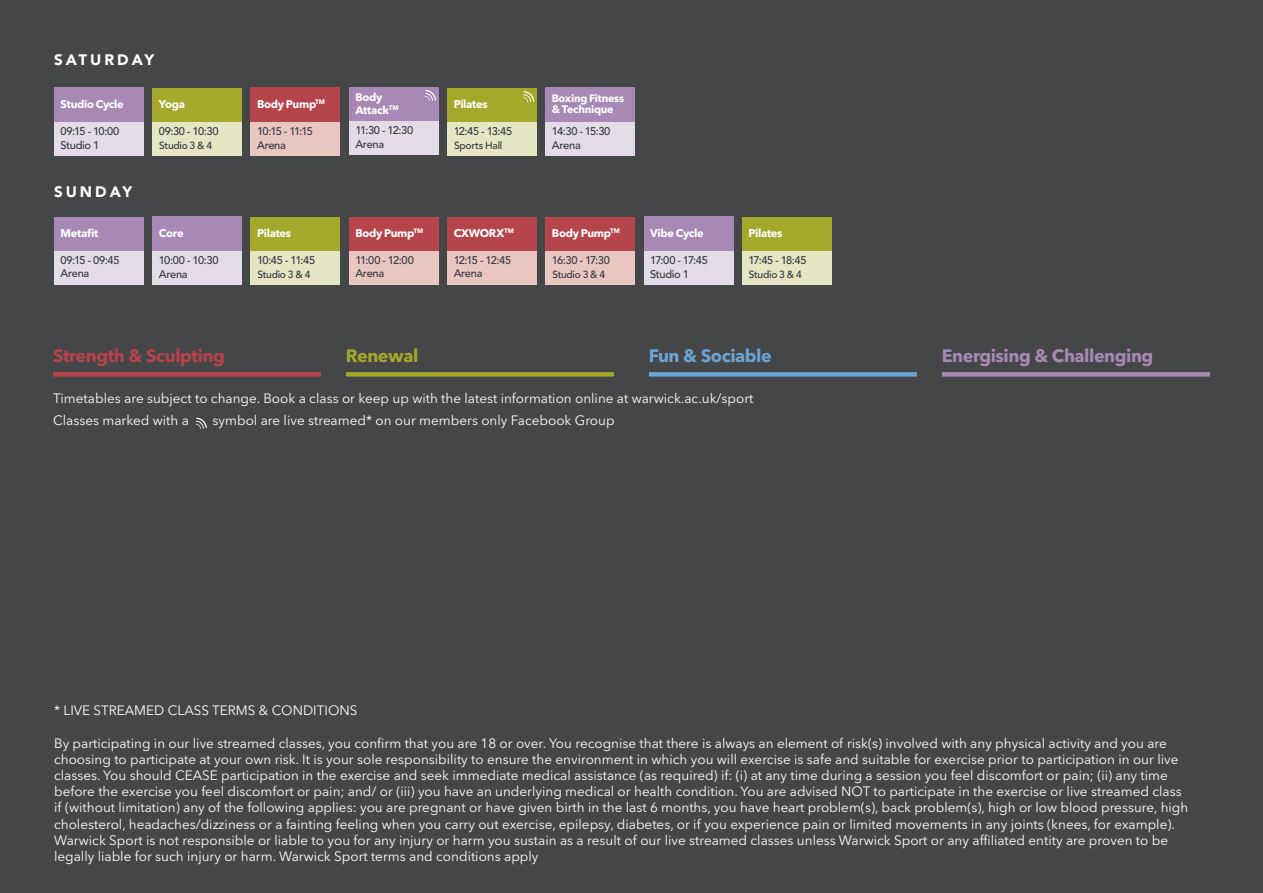
<style>
.page{position:relative;width:1263px;height:893px;background:#454647}
.page>*{position:absolute;margin:0;border:0;box-sizing:border-box;transform-origin:0 0}
.t1{font:700 17.85px "Avenir Next LT Pro";letter-spacing:-.025em;color:#a888b5}
.t2{font:700 17.85px "Avenir Next LT Pro";letter-spacing:-.025em;color:#b5444b}
.t3{font:700 17.85px "Avenir Next LT Pro";letter-spacing:-.025em;color:#6ca4d4}
.t4{font:700 17.85px "Avenir Next LT Pro";letter-spacing:-.025em;color:#a5a92b}
.t5{font:900 15.15px "Avenir LT Std";letter-spacing:.2em;color:#fff}
.t6{font:13.5px/16.2px "Avenir Next LT Pro";color:#fff}
.t7{font:500 11.1px "Avenir LT Std";letter-spacing:-.03em;color:#323640}
.t8{font:700 11.1px/13.4px "Avenir Next LT Pro";letter-spacing:-.03em;color:#fff}
.t9{font:700 10.8px/11.2px "Avenir Next LT Pro";letter-spacing:-.025em;color:#fff}
.t10{font:500 10.35px "Avenir LT Std";letter-spacing:-.03em;color:#323640}
</style>
<div class="page">
<div style="left:54px;top:88px;width:90px;height:34px;background:#a888b5"></div>
<div style="left:54px;top:122px;width:90px;height:34px;background:#e4dbe9"></div>
<div style="left:152px;top:88px;width:90px;height:34px;background:#a5a92b"></div>
<div style="left:152px;top:122px;width:90px;height:34px;background:#e5e6c3"></div>
<div style="left:545px;top:88px;width:90px;height:34px;background:#a888b5"></div>
<div style="left:545px;top:122px;width:90px;height:34px;background:#e4dbe9"></div>
<div style="left:251px;top:122px;width:89px;height:34px;background:#eac6c0"></div>
<div style="left:251px;top:88px;width:89px;height:34px;background:#b5444b"></div>
<div style="left:349px;top:87px;width:90px;height:34px;background:#a888b5"></div>
<div style="left:349px;top:121px;width:90px;height:34px;background:#e4dbe9"></div>
<div style="left:447px;top:88px;width:90px;height:34px;background:#a5a92b"></div>
<div style="left:447px;top:122px;width:90px;height:34px;background:#e5e6c3"></div>
<div style="left:251px;top:217px;width:89px;height:34px;background:#a5a92b"></div>
<div style="left:251px;top:251px;width:89px;height:33px;background:#e5e6c3"></div>
<div style="left:742px;top:217px;width:90px;height:34px;background:#a5a92b"></div>
<div style="left:742px;top:251px;width:90px;height:33px;background:#e5e6c3"></div>
<div style="left:644px;top:217px;width:89px;height:34px;background:#a888b5"></div>
<div style="left:644px;top:251px;width:89px;height:33px;background:#e4dbe9"></div>
<div style="left:545px;top:217px;width:90px;height:34px;background:#b5444b"></div>
<div style="left:545px;top:251px;width:90px;height:33px;background:#eac6c0"></div>
<div style="left:54px;top:217px;width:90px;height:34px;background:#a888b5"></div>
<div style="left:54px;top:251px;width:90px;height:33px;background:#e4dbe9"></div>
<div style="left:152px;top:217px;width:90px;height:34px;background:#a888b5"></div>
<div style="left:152px;top:251px;width:90px;height:33px;background:#e4dbe9"></div>
<div style="left:349px;top:217px;width:90px;height:34px;background:#b5444b"></div>
<div style="left:349px;top:251px;width:90px;height:33px;background:#eac6c0"></div>
<div style="left:447px;top:217px;width:90px;height:34px;background:#b5444b"></div>
<div style="left:447px;top:251px;width:90px;height:33px;background:#eac6c0"></div>
<div style="left:53px;top:372px;width:268px;height:5px;background:#b5444b"></div>
<div style="left:346px;top:372px;width:268px;height:5px;background:#a5a92b"></div>
<div style="left:649px;top:372px;width:268px;height:5px;background:#6ca4d4"></div>
<div style="left:942px;top:372px;width:268px;height:5px;background:#a888b5"></div>
<svg style="left:425px;top:90px;width:11px;height:11px"></svg>
<svg style="left:523px;top:91px;width:11px;height:11px"></svg>
<svg style="left:196px;top:418px;width:11px;height:11px"></svg>
<p class="t5" style="left:54px;top:51px;width:102px">SATURDAY</p>
<p class="t8" style="left:61px;top:97px;width:65px">Studio Cycle</p>
<p class="t7" style="left:61px;top:124px;width:60px">09:15 - 10:00</p>
<p class="t7" style="left:61px;top:138px;width:40px">Studio 1</p>
<p class="t5" style="left:54px;top:182px;width:80px">SUNDAY</p>
<p class="t8" style="left:61px;top:226px;width:39px">Metafit</p>
<p class="t7" style="left:61px;top:253px;width:60px">09:15 - 09:45</p>
<p class="t7" style="left:61px;top:267px;width:30px">Arena</p>
<p class="t8" style="left:159px;top:97px;width:28px">Yoga</p>
<p class="t7" style="left:159px;top:124px;width:61px">09:30 - 10:30</p>
<p class="t10" style="left:159px;top:139px;width:54px">Studio 3 &amp; 4</p>
<p class="t8" style="left:159px;top:226px;width:26px">Core</p>
<p class="t7" style="left:159px;top:253px;width:61px">10:00 - 10:30</p>
<p class="t7" style="left:159px;top:267px;width:30px">Arena</p>
<p class="t8" style="left:257px;top:97px;width:69px">Body Pump<sup>TM</sup></p>
<p class="t8" style="left:355px;top:90px;width:45px">Body<br>Attack<sup>TM</sup></p>
<p class="t7" style="left:355px;top:124px;width:59px">11:30 - 12:30</p>
<p class="t7" style="left:355px;top:138px;width:30px">Arena</p>
<p class="t7" style="left:257px;top:124px;width:57px">10:15 - 11:15</p>
<p class="t7" style="left:257px;top:138px;width:30px">Arena</p>
<p class="t8" style="left:257px;top:226px;width:35px">Pilates</p>
<p class="t7" style="left:257px;top:253px;width:60px">10:45 - 11:45</p>
<p class="t10" style="left:258px;top:268px;width:54px">Studio 3 &amp; 4</p>
<p class="t8" style="left:355px;top:226px;width:69px">Body Pump<sup>TM</sup></p>
<p class="t7" style="left:355px;top:253px;width:60px">11:00 - 12:00</p>
<p class="t7" style="left:355px;top:267px;width:30px">Arena</p>
<p class="t8" style="left:454px;top:97px;width:35px">Pilates</p>
<p class="t7" style="left:454px;top:124px;width:60px">12:45 - 13:45</p>
<p class="t10" style="left:454px;top:139px;width:50px">Sports Hall</p>
<p class="t8" style="left:454px;top:226px;width:62px">CXWORX<sup>TM</sup></p>
<p class="t7" style="left:454px;top:253px;width:59px">12:15 - 12:45</p>
<p class="t7" style="left:454px;top:267px;width:30px">Arena</p>
<p class="t9" style="left:552px;top:93px;width:74px">Boxing Fitness &amp; Technique</p>
<p class="t7" style="left:552px;top:124px;width:60px">14:30 - 15:30</p>
<p class="t7" style="left:552px;top:138px;width:30px">Arena</p>
<p class="t8" style="left:552px;top:226px;width:69px">Body Pump<sup>TM</sup></p>
<p class="t7" style="left:552px;top:253px;width:59px">16:30 - 17:30</p>
<p class="t10" style="left:552px;top:268px;width:54px">Studio 3 &amp; 4</p>
<p class="t8" style="left:650px;top:226px;width:55px">Vibe Cycle</p>
<p class="t7" style="left:650px;top:253px;width:59px">17:00 - 17:45</p>
<p class="t7" style="left:650px;top:267px;width:40px">Studio 1</p>
<p class="t8" style="left:748px;top:226px;width:35px">Pilates</p>
<p class="t7" style="left:748px;top:253px;width:60px">17:45 - 18:45</p>
<p class="t10" style="left:749px;top:268px;width:54px">Studio 3 &amp; 4</p>
<p class="t2" style="left:53px;top:345px;width:173px">Strength &amp; Sculpting</p>
<p class="t4" style="left:346px;top:345px;width:74px">Renewal</p>
<p class="t3" style="left:649px;top:345px;width:124px">Fun &amp; Sociable</p>
<p class="t1" style="left:942px;top:345px;width:213px">Energising &amp; Challenging</p>
<p class="t6" style="left:53px;top:387px;width:702px;line-height:22.5px">Timetables are subject to change. Book a class or keep up with the latest information online at warwick.ac.uk/sport<br>Classes marked with a</p>
<p class="t6" style="left:213px;top:412px;width:404px">symbol are live streamed* on our members only Facebook Group</p>
<p class="t6" style="left:54px;top:702px;width:305px">* LIVE STREAMED CLASS TERMS &amp; CONDITIONS</p>
<p class="t6" style="left:54px;top:735px;width:1136px">By participating in our live streamed classes, you confirm that you are 18 or over. You recognise that there is always an element of risk(s) involved with any physical activity and you are choosing to participate at your own risk. It is your sole responsibility to ensure the environment in which you will exercise is safe and suitable for exercise prior to participation in our live classes. You should CEASE participation in the exercise and seek immediate medical assistance (as required) if: (i) at any time during a session you feel discomfort or pain; (ii) any time before the exercise you feel discomfort or pain; and/ or (iii) you have an underlying medical or health condition. You are advised NOT to participate in the exercise or live streamed class if (without limitation) any of the following applies: you are pregnant or have given birth in the last 6 months, you have heart problem(s), back problem(s), high or low blood pressure, high cholesterol, headaches/dizziness or a fainting feeling when you carry out exercise, epilepsy, diabetes, or if you experience pain or limited movements in any joints (knees, for example).<br>Warwick Sport is not responsible or liable to you for any injury or harm you sustain as a result of our live streamed classes unless Warwick Sport or any affiliated entity are proven to be legally liable for such injury or harm. Warwick Sport terms and conditions apply</p>
</div>
